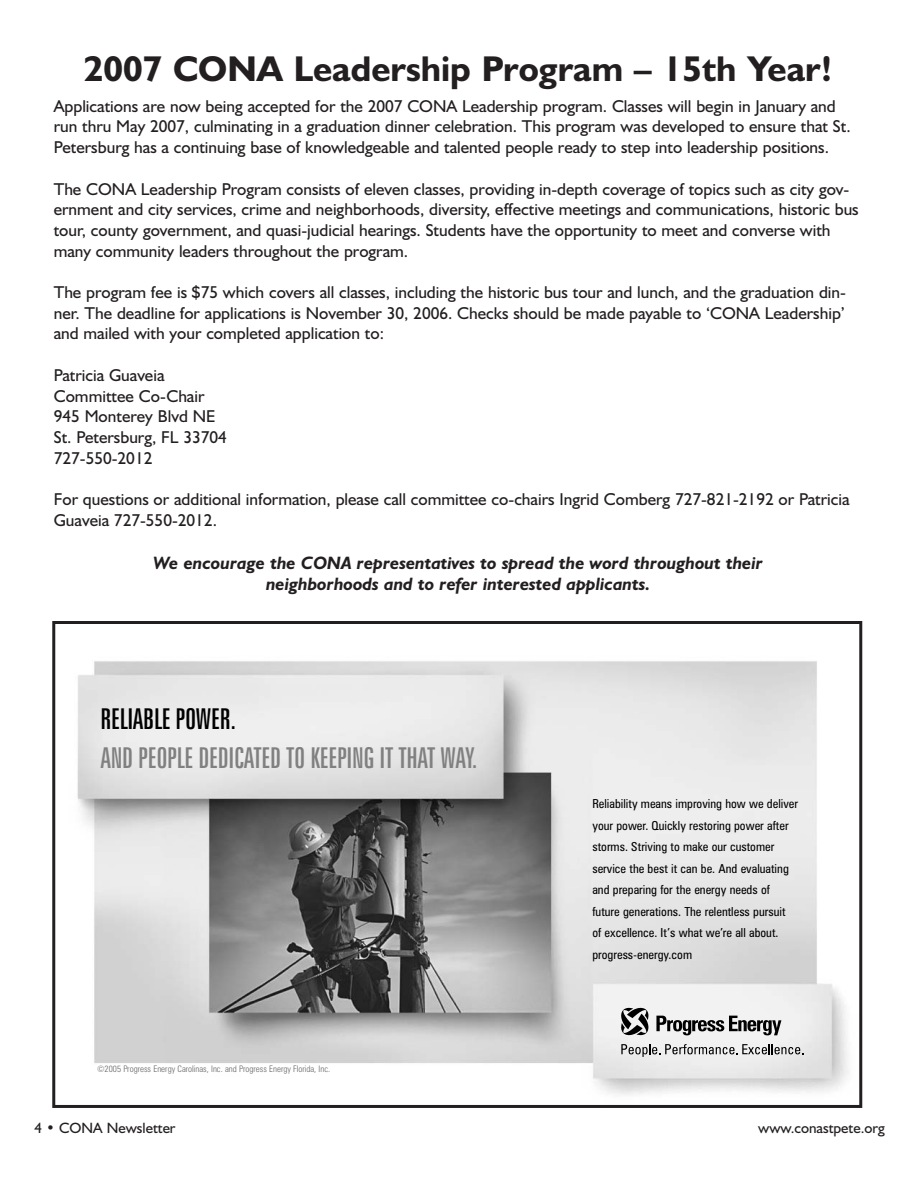
<style>
.page{position:relative;width:918px;height:1188px;background:#fff}
.page>*{position:absolute;margin:0;border:0;box-sizing:border-box;transform-origin:0 0}
.t1{font:700 36px "Humanist 521 BT";color:#231f20}
.t2{font:28.8px "Zurich BT Extra Condensed+DJZXDE";letter-spacing:-.01em;color:#808080}
.t3{font:28.8px "Zurich BT Extra Condensed+DJZXDE";letter-spacing:-.01em;color:#000}
.t4{font:italic 700 18px/21.6px "Humanist 521 BT";color:#231f20;text-align:center}
.t5{font:17.25px/20.7px "Humanist 521 BT";color:#231f20}
.t6{font:15px "Humanist 521 BT";color:#231f20}
.t7{font:12.45px/21.5px "Zurich BT Roman Condensed+IWQMWX";color:#000}
.t8{font:9px "Zurich BT Light Condensed+SQPKIM";color:#666}
</style>
<div class="page">
<svg style="left:77px;top:661px;width:772px;height:434px"></svg>
<div style="left:52px;top:621px;width:810px;height:487px;border:3px solid #231f20"></div>
<h1 class="t1" style="left:84px;top:55px;width:750px">2007 CONA Leadership Program – 15th Year!</h1>
<p class="t5" style="left:54px;top:97px;width:798px">Applications are now being accepted for the 2007 CONA Leadership program. Classes will begin in January and run thru May 2007, culminating in a graduation dinner celebration. This program was developed to ensure that St.<br>Petersburg has a continuing base of knowledgeable and talented people ready to step into leadership positions.</p>
<p class="t5" style="left:54px;top:180px;width:807px">The CONA Leadership Program consists of eleven classes, providing in-depth coverage of topics such as city gov&shy;ernment and city services, crime and neighborhoods, diversity, effective meetings and communications, historic bus tour, county government, and quasi-judicial hearings. Students have the opportunity to meet and converse with many community leaders throughout the program.</p>
<p class="t5" style="left:54px;top:284px;width:794px;text-align:justify">The program fee is $75 which covers all classes, including the historic bus tour and lunch, and the graduation din&shy;ner. The deadline for applications is November 30, 2006. Checks should be made payable to ‘CONA Leadership’ and mailed with your completed application to:</p>
<p class="t5" style="left:54px;top:366px;width:175px">Patricia Guaveia<br>Committee Co-Chair<br>945 Monterey Blvd NE<br>St. Petersburg, FL 33704<br>727-550-2012</p>
<p class="t5" style="left:54px;top:491px;width:797px">For questions or additional information, please call committee co-chairs Ingrid Comberg 727-821-2192 or Patricia<br>Guaveia 727-550-2012.</p>
<p class="t4" style="left:153px;top:554px;width:611px">We encourage the CONA representatives to spread the word throughout their neighborhoods and to refer interested applicants.</p>
<h2 class="t3" style="left:100px;top:709px;width:137px">RELIABLE POWER.</h2>
<h2 class="t2" style="left:100px;top:747px;width:378px">AND PEOPLE DEDICATED TO KEEPING IT THAT WAY.</h2>
<p class="t8" style="left:97px;top:1066px;width:235px">©2005 Progress Energy Carolinas, Inc. and Progress Energy Florida, Inc.</p>
<p class="t7" style="left:592px;top:794px;width:207px">Reliability means improving how we deliver your power. Quickly restoring power after storms. Striving to make our customer service the best it can be. And evaluating and preparing for the energy needs of future generations. The relentless pursuit<br>of excellence. It’s what we’re all about. progress-energy.com</p>
<p class="t6" style="left:34px;top:1122px;width:143px">4 • CONA Newsletter</p>
<p class="t6" style="left:758px;top:1122px;width:128px">www.conastpete.org</p>
</div>
